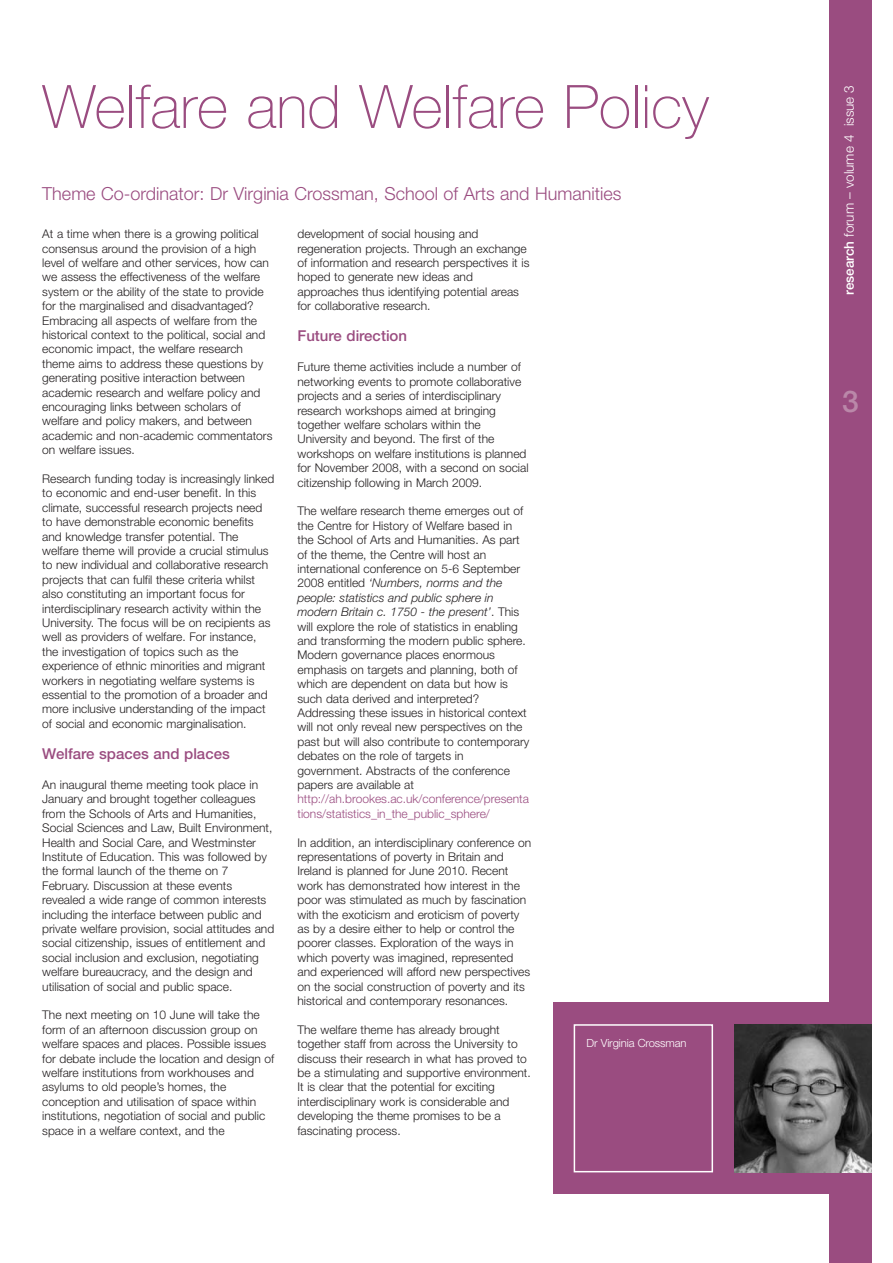
<style>
.page{position:relative;width:893px;height:1263px;background:#fff}
.page>*{position:absolute;margin:0;border:0;box-sizing:border-box;transform-origin:0 0}
.t1{font:100 60px "Helvetica Neue";color:#9a4c80}
.t2{font:500 30px "Helvetica Neue";color:#ba88a9}
.t3{font:300 18px "Helvetica Neue";color:#9a4c80}
.t4{font:500 15px "Helvetica Neue";color:#9a4c80}
.t5{font:300 13.5px "Helvetica Neue";color:#fff}
.t6{font:300 12px/14.4px "Helvetica Neue";color:#231f20}
.t7{font:300 12px/14.4px "Helvetica Neue";color:#9a4c80}
.t8{font:300 11.25px "Helvetica Neue";letter-spacing:-.01em;color:#fff}
.s1{font-style:italic}
.s2{font-weight:500}
</style>
<div class="page">
<div style="left:829px;top:0;width:42px;height:1263px;background:#9a4c80"></div>
<div style="left:553px;top:1003px;width:318px;height:191px;background:#9a4c80"></div>
<div style="left:574px;top:1024px;width:139px;height:148px;border:2px solid #fff"></div>
<img style="left:734px;top:1025px;width:137px;height:147px">
<h1 class="t1" style="left:42px;top:85px;width:668px">Welfare and Welfare Policy</h1>
<h3 class="t3" style="left:42px;top:187px;width:580px">Theme Co-ordinator: Dr Virginia Crossman, School of Arts and Humanities</h3>
<p class="t6" style="left:42px;top:228px;width:232px">At a time when there is a growing political consensus around the provision of a high level of welfare and other services, how can we assess the effectiveness of the welfare system or the ability of the state to provide for the marginalised and disadvantaged?<br>Embracing all aspects of welfare from the historical context to the political, social and economic impact, the welfare research theme aims to address these questions by generating positive interaction between academic research and welfare policy and encouraging links between scholars of welfare and policy makers, and between academic and non-academic commentators on welfare issues.</p>
<p class="t6" style="left:42px;top:473px;width:233px">Research funding today is increasingly linked to economic and end-user benefit. In this climate, successful research projects need to have demonstrable economic benefits and knowledge transfer potential. The welfare theme will provide a crucial stimulus to new individual and collaborative research projects that can fulfil these criteria whilst also constituting an important focus for interdisciplinary research activity within the University. The focus will be on recipients as well as providers of welfare. For instance, the investigation of topics such as the experience of ethnic minorities and migrant workers in negotiating welfare systems is essential to the promotion of a broader and more inclusive understanding of the impact of social and economic marginalisation.</p>
<p class="t4" style="left:42px;top:748px;width:189px">Welfare spaces and places</p>
<p class="t6" style="left:42px;top:779px;width:233px">An inaugural theme meeting took place in January and brought together colleagues from the Schools of Arts and Humanities, Social Sciences and Law, Built Environment, Health and Social Care, and Westminster Institute of Education. This was followed by the formal launch of the theme on 7<br>February. Discussion at these events revealed a wide range of common interests including the interface between public and private welfare provision, social attitudes and social citizenship, issues of entitlement and social inclusion and exclusion, negotiating welfare bureaucracy, and the design and utilisation of social and public space.</p>
<p class="t6" style="left:42px;top:1009px;width:233px">The next meeting on 10 June will take the form of an afternoon discussion group on welfare spaces and places. Possible issues for debate include the location and design of welfare institutions from workhouses and asylums to old people’s homes, the conception and utilisation of space within institutions, negotiation of social and public space in a welfare context, and the</p>
<p class="t6" style="left:297px;top:228px;width:234px">development of social housing and regeneration projects. Through an exchange of information and research perspectives it is hoped to generate new ideas and approaches thus identifying potential areas for collaborative research.</p>
<p class="t4" style="left:297px;top:330px;width:111px">Future direction</p>
<p class="t6" style="left:297px;top:361px;width:233px">Future theme activities include a number of networking events to promote collaborative projects and a series of interdisciplinary research workshops aimed at bringing together welfare scholars within the University and beyond. The first of the workshops on welfare institutions is planned for November 2008, with a second on social citizenship following in March 2009.</p>
<p class="t6" style="left:297px;top:505px;width:233px">The welfare research theme emerges out of the Centre for History of Welfare based in the School of Arts and Humanities. As part of the theme, the Centre will host an international conference on 5-6 September 2008 entitled <span class="s1">‘Numbers, norms and the people: statistics and public sphere in modern Britain c. 1750 - the present’</span>. This will explore the role of statistics in enabling and transforming the modern public sphere.<br>Modern governance places enormous emphasis on targets and planning, both of which are dependent on data but how is such data derived and interpreted?<br>Addressing these issues in historical context will not only reveal new perspectives on the past but will also contribute to contemporary debates on the role of targets in government. Abstracts of the conference papers are available at</p>
<p class="t7" style="left:297px;top:793px;width:233px">http://ah.brookes.ac.uk/conference/presenta tions/statistics_in_the_public_sphere/</p>
<p class="t6" style="left:297px;top:836px;width:235px">In addition, an interdisciplinary conference on representations of poverty in Britain and Ireland is planned for June 2010. Recent work has demonstrated how interest in the poor was stimulated as much by fascination with the exoticism and eroticism of poverty as by a desire either to help or control the poorer classes. Exploration of the ways in which poverty was imagined, represented and experienced will afford new perspectives on the social construction of poverty and its historical and contemporary resonances.</p>
<p class="t6" style="left:297px;top:1024px;width:235px">The welfare theme has already brought together staff from across the University to discuss their research in what has proved to be a stimulating and supportive environment.<br>It is clear that the potential for exciting interdisciplinary work is considerable and developing the theme promises to be a fascinating process.</p>
<p class="t8" style="left:586px;top:1039px;width:101px">Dr Virginia Crossman</p>
<p class="t5" style="left:844px;top:295px;width:211px;rotate:-90deg"><span class="s2">research</span> forum – volume 4 issue 3</p>
<h2 class="t2" style="left:842px;top:390px;width:18px">3</h2>
</div>
